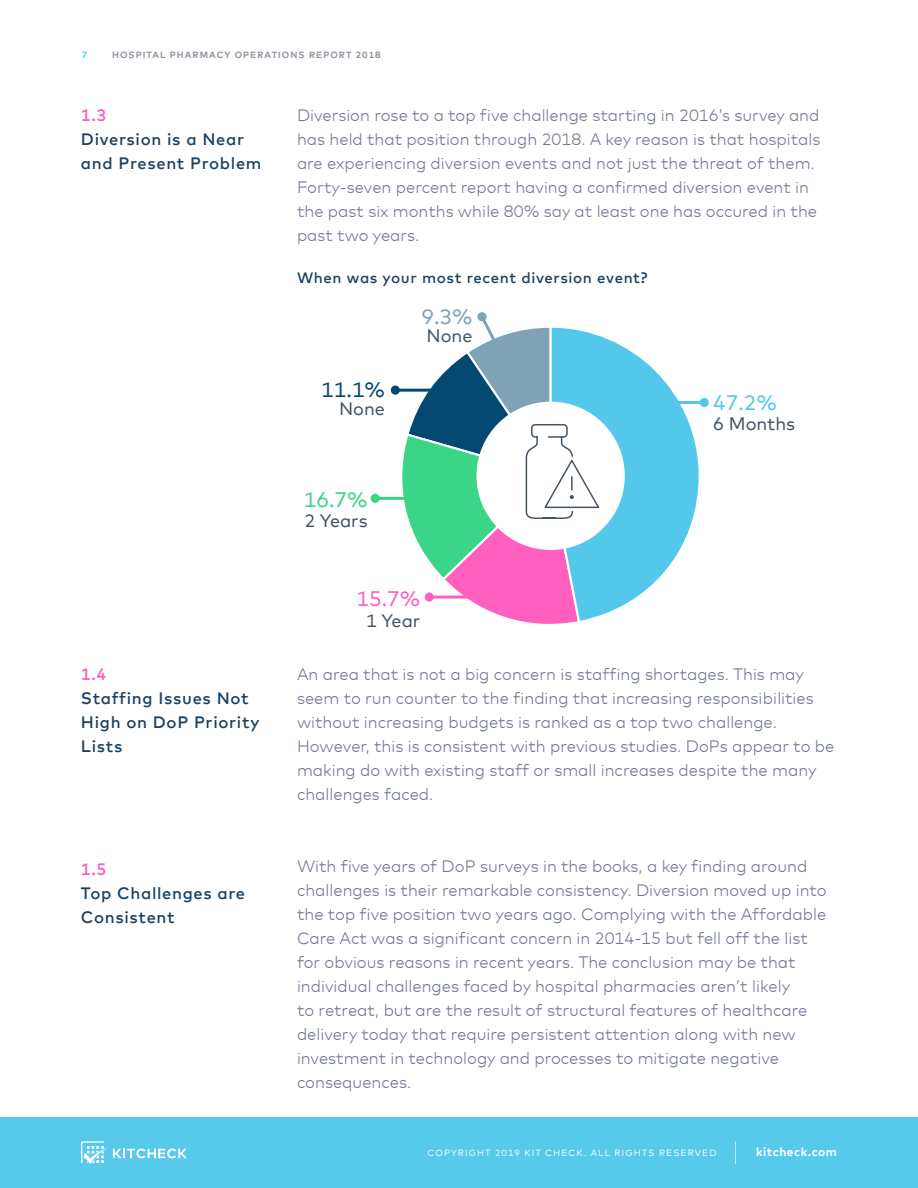
<style>
.page{position:relative;width:918px;height:1188px;background:#fff}
.page>*{position:absolute;margin:0;border:0;box-sizing:border-box;transform-origin:0 0}
.t1{font:21px "Mark Offc Pro";color:#53c8eb}
.t2{font:21px "Mark Offc Pro";color:#ff5fbe}
.t3{font:21px "Mark Offc Pro";color:#3ad587}
.t4{font:21px "Mark Offc Pro";color:#034871}
.t5{font:21px "Mark Offc Pro";color:#80a2b7}
.t6{font:18px "Mark Offc Pro";color:#455465}
.t7{font:300 16.5px/24px "Mark Offc Pro";color:#6e758f}
.t8{font:500 16.5px/24px "Mark Offc Pro";letter-spacing:.04em;color:#1a4264}
.t9{font:500 16.5px "Mark Offc Pro";color:#ff5fbe}
.t10{font:500 15px "Mark Offc Pro";letter-spacing:.04em;color:#1a4264}
.t11{font:700 12px "Mark Offc Pro";letter-spacing:.04em;color:#fff}
.t12{font:9px "Mark Offc Pro";letter-spacing:.12em;color:#fff}
.t13{font:700 9px "Mark Offc Pro";letter-spacing:.12em;color:#9194a0}
.t14{font:700 9px "Mark Offc Pro";color:#53c8eb}
</style>
<div class="page">
<div style="left:0;top:1117px;width:918px;height:71px;background:#57c9eb"></div>
<svg style="left:81px;top:1141px;width:106px;height:23px"></svg>
<svg style="left:735px;top:1142px;width:1px;height:22px"></svg>
<svg style="left:601px;top:336px;width:101px;height:279px"></svg>
<div style="left:476px;top:402px;width:149px;height:148px;background:#fff;border-radius:50%"></div>
<hr style="left:613px;top:401px;width:91px;height:3px;background:#53c8eb">
<div style="left:700px;top:398px;width:9px;height:9px;background:#53c8eb;border-radius:50%"></div>
<hr style="left:375px;top:497px;width:92px;height:3px;background:#3ad587">
<div style="left:371px;top:494px;width:9px;height:9px;background:#3ad587;border-radius:50%"></div>
<svg style="left:392px;top:313px;width:209px;height:311px"></svg>
<p class="t14" style="left:82px;top:48px;width:7px">7</p>
<p class="t13" style="left:112px;top:48px;width:270px">HOSPITAL PHARMACY OPERATIONS REPORT 2018</p>
<p class="t9" style="left:81px;top:103px;width:27px">1.3</p>
<p class="t8" style="left:81px;top:126px;width:182px">Diversion is a Near and Present Problem</p>
<p class="t9" style="left:81px;top:662px;width:27px">1.4</p>
<p class="t8" style="left:81px;top:685px;width:180px">Staffing Issues Not<br>High on DoP Priority<br>Lists</p>
<p class="t9" style="left:81px;top:857px;width:27px">1.5</p>
<p class="t8" style="left:81px;top:880px;width:166px">Top Challenges are<br>Consistent</p>
<p class="t7" style="left:297px;top:102px;width:525px">Diversion rose to a top five challenge starting in 2016’s survey and has held that position through 2018. A key reason is that hospitals are experiencing diversion events and not just the threat of them.<br>Forty-seven percent report having a confirmed diversion event in the past six months while 80% say at least one has occured in the past two years.</p>
<p class="t10" style="left:297px;top:266px;width:352px">When was your most recent diversion event?</p>
<p class="t4" style="left:321px;top:373px;width:65px">11.1%</p>
<p class="t6" style="left:339px;top:395px;width:47px">None</p>
<p class="t3" style="left:304px;top:484px;width:65px">16.7%</p>
<p class="t6" style="left:304px;top:507px;width:65px">2 Years</p>
<p class="t5" style="left:421px;top:300px;width:53px">9.3%</p>
<p class="t6" style="left:427px;top:322px;width:47px">None</p>
<p class="t2" style="left:357px;top:583px;width:65px">15.7%</p>
<p class="t6" style="left:366px;top:607px;width:56px">1 Year</p>
<p class="t1" style="left:713px;top:387px;width:65px">47.2%</p>
<p class="t6" style="left:713px;top:410px;width:84px">6 Months</p>
<p class="t7" style="left:297px;top:661px;width:539px">An area that is not a big concern is staffing shortages. This may seem to run counter to the finding that increasing responsibilities without increasing budgets is ranked as a top two challenge.<br>However, this is consistent with previous studies. DoPs appear to be making do with existing staff or small increases despite the many challenges faced.</p>
<p class="t7" style="left:297px;top:853px;width:531px">With five years of DoP surveys in the books, a key finding around challenges is their remarkable consistency. Diversion moved up into the top five position two years ago. Complying with the Affordable Care Act was a significant concern in 2014-15 but fell off the list for obvious reasons in recent years. The conclusion may be that individual challenges faced by hospital pharmacies aren’t likely<br>to retreat, but are the result of structural features of healthcare delivery today that require persistent attention along with new investment in technology and processes to mitigate negative consequences.</p>
<p class="t12" style="left:427px;top:1146px;width:291px">COPYRIGHT 2019 KIT CHECK. ALL RIGHTS RESERVED</p>
<p class="t11" style="left:756px;top:1143px;width:82px">kitcheck.com</p>
</div>
